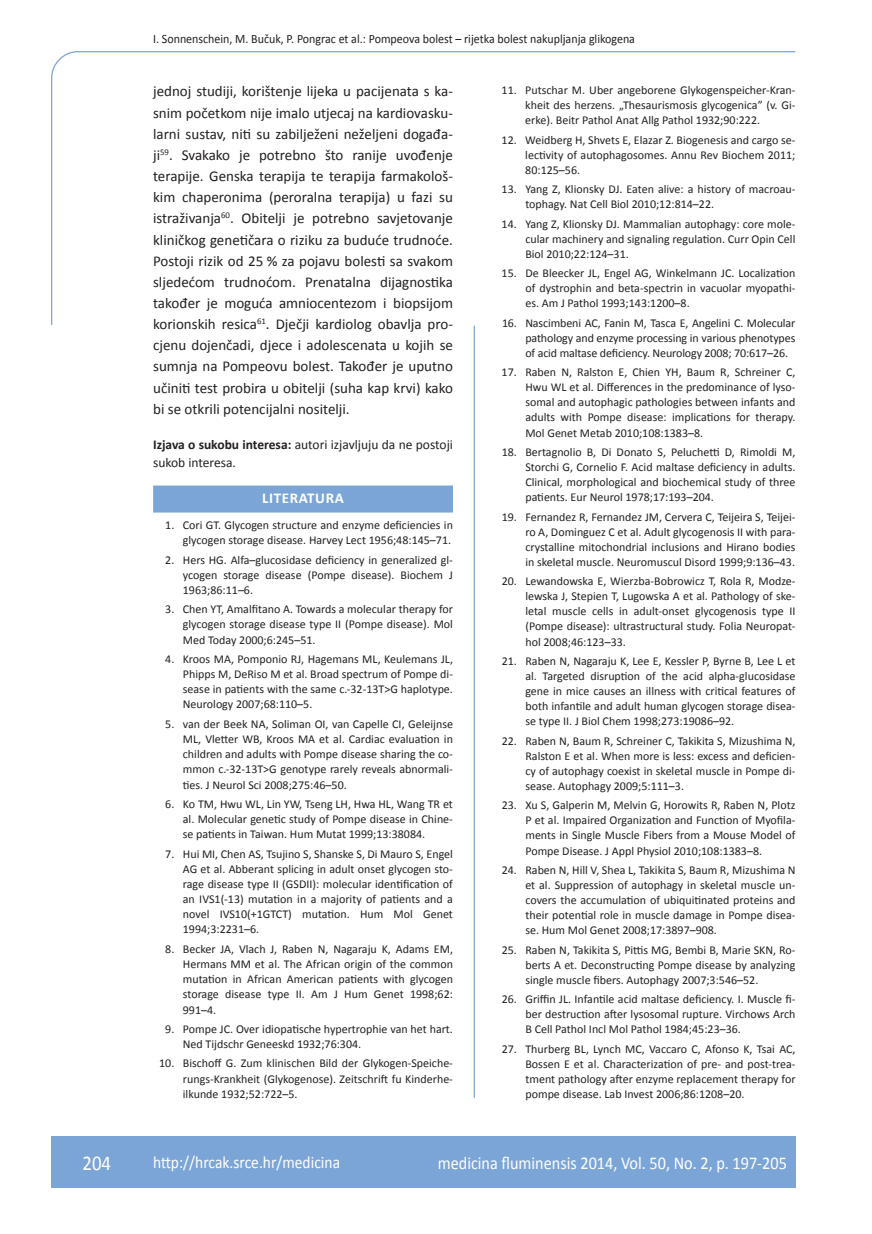
<style>
.page{position:relative;width:872px;height:1234px;background:#fff}
.page>*{position:absolute;margin:0;border:0;box-sizing:border-box;transform-origin:0 0}
.t1{font:21px "Calibri";color:#fff;scale:.9 1}
.t2{font:18px "Calibri";color:#fff;scale:.9 1}
.t3{font:17.25px "Calibri";color:#fff;scale:.9 1}
.t4{font:15px/21.1px "Calibri";color:#231f20;text-align:justify}
.t5{font:700 15px "Calibri";letter-spacing:.04em;color:#fff}
.t6{font:13.5px/18.1px "Calibri";color:#231f20}
.t7{font:12.75px "Calibri";color:#231f20;scale:.94 1}
.t8{font:12px/15.1px "Calibri";color:#231f20;text-align:justify}
.s1{font-weight:700}
</style>
<div class="page">
<svg style="left:51px;top:51px;width:745px;height:274px"></svg>
<hr style="left:473px;top:325px;width:2px;height:772px;background:#7ca5d7">
<div style="left:51px;top:1135px;width:744px;height:51px;background:#7ca5d7"></div>
<div style="left:153px;top:485px;width:300px;height:27px;background:#7ca5d7"></div>
<p class="t7" style="left:153px;top:30px;width:514px">I. Sonnenschein, M. Bučuk, P. Pongrac et al.: Pompeova bolest – rijetka bolest nakupljanja glikogena</p>
<p class="t4" style="left:153px;top:80px;width:301px">jednoj studiji, korištenje lijeka u pacijenata s ka&shy;snim početkom nije imalo utjecaj na kardiovasku&shy;larni sustav, niti su zabilježeni neželjeni događa&shy;ji<sup>59</sup>. Svakako je potrebno što ranije uvođenje terapije. Genska terapija te terapija farmakološ&shy;kim chaperonima (peroralna terapija) u fazi su istraživanja<sup>60</sup>. Obitelji je potrebno savjetovanje kliničkog genetičara o riziku za buduće trudnoće.<br>Postoji rizik od 25 % za pojavu bolesti sa svakom sljedećom trudnoćom. Prenatalna dijagnostika također je moguća amniocentezom i biopsijom korionskih resica<sup>61</sup>. Dječji kardiolog obavlja pro&shy;cjenu dojenčadi, djece i adolescenata u kojih se sumnja na Pompeovu bolest. Također je uputno učiniti test probira u obitelji (suha kap krvi) kako bi se otkrili potencijalni nositelji.</p>
<p class="t6" style="left:153px;top:434px;width:301px"><span class="s1">Izjava o sukobu interesa:</span> autori izjavljuju da ne postoji sukob interesa.</p>
<p class="t5" style="left:262px;top:488px;width:83px">LITERATURA</p>
<p class="t8" style="left:165px;top:516px;width:289px;text-align:right">1. Cori GT. Glycogen structure and enzyme deficiencies in glycogen storage disease. Harvey Lect 1956;48:145–71.</p>
<p class="t8" style="left:183px;top:551px;width:271px;text-indent:-18px">2. Hers HG. Alfa–glucosidase deficiency in generalized gl&shy;ycogen storage disease (Pompe disease). Biochem J 1963;86:11–6.</p>
<p class="t8" style="left:183px;top:601px;width:271px;text-indent:-18px">3. Chen YT, Amalfitano A. Towards a molecular therapy for glycogen storage disease type II (Pompe disease). Mol Med Today 2000;6:245–51.</p>
<p class="t8" style="left:183px;top:650px;width:272px;text-indent:-18px">4. Kroos MA, Pomponio RJ, Hagemans ML, Keulemans JL, Phipps M, DeRiso M et al. Broad spectrum of Pompe di&shy;sease in patients with the same c.-32-13T&gt;G haplotype.<br>Neurology 2007;68:110–5.</p>
<p class="t8" style="left:183px;top:715px;width:272px;text-indent:-18px">5. van der Beek NA, Soliman OI, van Capelle CI, Geleijnse ML, Vletter WB, Kroos MA et al. Cardiac evaluation in children and adults with Pompe disease sharing the co&shy;mmon c.-32-13T&gt;G genotype rarely reveals abnormali&shy;ties. J Neurol Sci 2008;275:46–50.</p>
<p class="t8" style="left:183px;top:795px;width:272px;text-indent:-18px">6. Ko TM, Hwu WL, Lin YW, Tseng LH, Hwa HL, Wang TR et al. Molecular genetic study of Pompe disease in Chine&shy;se patients in Taiwan. Hum Mutat 1999;13:38084.</p>
<p class="t8" style="left:183px;top:845px;width:272px;text-indent:-18px">7. Hui MI, Chen AS, Tsujino S, Shanske S, Di Mauro S, Engel AG et al. Abberant splicing in adult onset glycogen sto&shy;rage disease type II (GSDII): molecular identification of an IVS1(-13) mutation in a majority of patients and a novel IVS10(+1GTCT) mutation. Hum Mol Genet 1994;3:2231–6.</p>
<p class="t8" style="left:183px;top:940px;width:272px;text-indent:-18px">8. Becker JA, Vlach J, Raben N, Nagaraju K, Adams EM, Hermans MM et al. The African origin of the common mutation in African American patients with glycogen storage disease type II. Am J Hum Genet 1998;62:<br>991–4.</p>
<p class="t8" style="left:183px;top:1020px;width:271px;text-indent:-18px">9. Pompe JC. Over idiopatische hypertrophie van het hart.<br>Ned Tijdschr Geneeskd 1932;76:304.</p>
<p class="t8" style="left:183px;top:1055px;width:272px;text-indent:-24px">10. Bischoff G. Zum klinischen Bild der Glykogen-Speiche&shy;rungs-Krankheit (Glykogenose). Zeitschrift fu Kinderhe&shy;ilkunde 1932;52:722–5.</p>
<p class="t8" style="left:525px;top:82px;width:271px;text-indent:-24px">11. Putschar M. Uber angeborene Glykogenspeicher-Kran&shy;kheit des herzens. „Thesaurismosis glycogenica” (v. Gi&shy;erke). Beitr Pathol Anat Allg Pathol 1932;90:222.</p>
<p class="t8" style="left:525px;top:131px;width:272px;text-indent:-24px">12. Weidberg H, Shvets E, Elazar Z. Biogenesis and cargo se&shy;lectivity of autophagosomes. Annu Rev Biochem 2011; 80:125–56.</p>
<p class="t8" style="left:525px;top:181px;width:271px;text-indent:-24px">13. Yang Z, Klionsky DJ. Eaten alive: a history of macroau&shy;tophagy. Nat Cell Biol 2010;12:814–22.</p>
<p class="t8" style="left:525px;top:215px;width:271px;text-indent:-24px">14. Yang Z, Klionsky DJ. Mammalian autophagy: core mole&shy;cular machinery and signaling regulation. Curr Opin Cell Biol 2010;22:124–31.</p>
<p class="t8" style="left:525px;top:265px;width:271px;text-indent:-24px">15. De Bleecker JL, Engel AG, Winkelmann JC. Localization of dystrophin and beta-spectrin in vacuolar myopathi&shy;es. Am J Pathol 1993;143:1200–8.</p>
<p class="t8" style="left:525px;top:314px;width:271px;text-indent:-23px">16. Nascimbeni AC, Fanin M, Tasca E, Angelini C. Molecular pathology and enzyme processing in various phenotypes of acid maltase deficiency. Neurology 2008; 70:617–26.</p>
<p class="t8" style="left:525px;top:364px;width:272px;text-indent:-24px">17. Raben N, Ralston E, Chien YH, Baum R, Schreiner C, Hwu WL et al. Differences in the predominance of lyso&shy;somal and autophagic pathologies between infants and adults with Pompe disease: implications for therapy.<br>Mol Genet Metab 2010;108:1383–8.</p>
<p class="t8" style="left:525px;top:443px;width:272px;text-indent:-24px">18. Bertagnolio B, Di Donato S, Peluchetti D, Rimoldi M, Storchi G, Cornelio F. Acid maltase deficiency in adults.<br>Clinical, morphological and biochemical study of three patients. Eur Neurol 1978;17:193–204.</p>
<p class="t8" style="left:525px;top:508px;width:271px;text-indent:-24px">19. Fernandez R, Fernandez JM, Cervera C, Teijeira S, Teijei&shy;ro A, Dominguez C et al. Adult glycogenosis II with para&shy;crystalline mitochondrial inclusions and Hirano bodies in skeletal muscle. Neuromuscul Disord 1999;9:136–43.</p>
<p class="t8" style="left:525px;top:573px;width:272px;text-indent:-24px">20. Lewandowska E, Wierzba-Bobrowicz T, Rola R, Modze&shy;lewska J, Stepien T, Lugowska A et al. Pathology of ske&shy;letal muscle cells in adult-onset glycogenosis type II (Pompe disease): ultrastructural study. Folia Neuropat&shy;hol 2008;46:123–33.</p>
<p class="t8" style="left:525px;top:652px;width:271px;text-indent:-24px">21. Raben N, Nagaraju K, Lee E, Kessler P, Byrne B, Lee L et al. Targeted disruption of the acid alpha-glucosidase gene in mice causes an illness with critical features of both infantile and adult human glycogen storage disea&shy;se type II. J Biol Chem 1998;273:19086–92.</p>
<p class="t8" style="left:525px;top:732px;width:272px;text-indent:-24px">22. Raben N, Baum R, Schreiner C, Takikita S, Mizushima N, Ralston E et al. When more is less: excess and deficien&shy;cy of autophagy coexist in skeletal muscle in Pompe di&shy;sease. Autophagy 2009;5:111–3.</p>
<p class="t8" style="left:525px;top:797px;width:271px;text-indent:-24px">23. Xu S, Galperin M, Melvin G, Horowits R, Raben N, Plotz P et al. Impaired Organization and Function of Myofila&shy;ments in Single Muscle Fibers from a Mouse Model of Pompe Disease. J Appl Physiol 2010;108:1383–8.</p>
<p class="t8" style="left:525px;top:861px;width:272px;text-indent:-24px">24. Raben N, Hill V, Shea L, Takikita S, Baum R, Mizushima N et al. Suppression of autophagy in skeletal muscle un&shy;covers the accumulation of ubiquitinated proteins and their potential role in muscle damage in Pompe disea&shy;se. Hum Mol Genet 2008;17:3897–908.</p>
<p class="t8" style="left:525px;top:941px;width:271px;text-indent:-24px">25. Raben N, Takikita S, Pittis MG, Bembi B, Marie SKN, Ro&shy;berts A et. Deconstructing Pompe disease by analyzing single muscle fibers. Autophagy 2007;3:546–52.</p>
<p class="t8" style="left:525px;top:990px;width:272px;text-indent:-24px">26. Griffin JL. Infantile acid maltase deficiency. I. Muscle fi&shy;ber destruction after lysosomal rupture. Virchows Arch B Cell Pathol Incl Mol Pathol 1984;45:23–36.</p>
<p class="t8" style="left:525px;top:1040px;width:272px;text-indent:-24px">27. Thurberg BL, Lynch MC, Vaccaro C, Afonso K, Tsai AC, Bossen E et al. Characterization of pre- and post-trea&shy;tment pathology after enzyme replacement therapy for pompe disease. Lab Invest 2006;86:1208–20.</p>
<h1 class="t1" style="left:82px;top:1149px;width:33px">204</h1>
<h3 class="t3" style="left:153px;top:1150px;width:209px">http://hrcak.srce.hr/medicina</h3>
<h2 class="t2" style="left:438px;top:1151px;width:389px">medicina fluminensis 2014, Vol. 50, No. 2, p. 197-205</h2>
</div>
